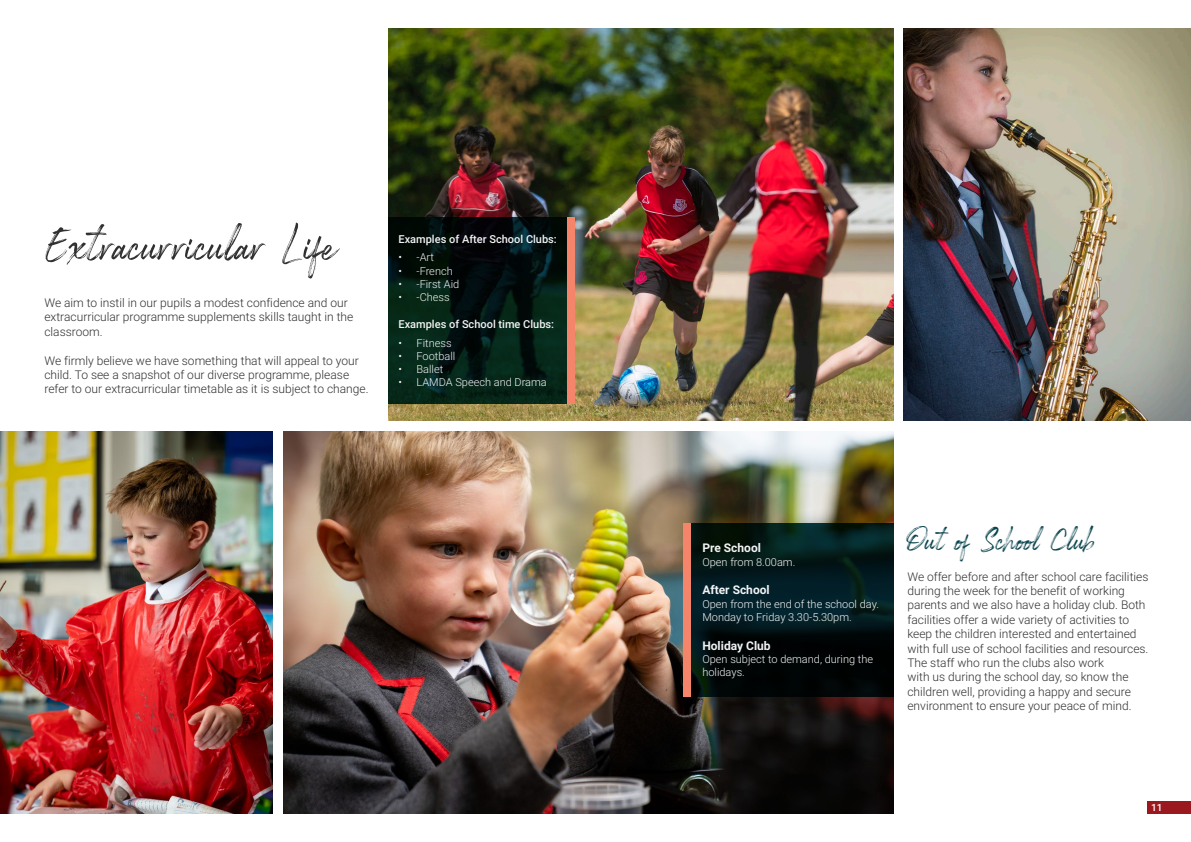
<style>
.page{position:relative;width:1191px;height:842px;background:#fff}
.page>*{position:absolute;margin:0;border:0;box-sizing:border-box;transform-origin:0 0}
.t1{font:50px "Rockness";color:#312f30}
.t2{font:32px "Rockness";color:#0a454e}
.t3{font:300 12px/14.4px "Roboto";color:#312f30}
.t4{font:700 12px "Roboto";color:#f2f3f4}
.t5{font:300 11px/13.2px "Roboto";color:#f2f3f4}
.t6{font:500 11px "Roboto";color:#f2f3f4}
.t7{font:500 10px "Roboto";color:#fff}
</style>
<div class="page">
<div style="left:1146px;top:801px;width:45px;height:13px;background:#9b191e"></div>
<img style="left:0;top:431px;width:272px;height:383px">
<img style="left:903px;top:28px;width:288px;height:393px">
<img style="left:388px;top:28px;width:505px;height:393px">
<img style="left:283px;top:431px;width:610px;height:383px">
<svg style="left:691px;top:523px;width:202px;height:173px;background:#021416"></svg>
<svg style="left:388px;top:217px;width:179px;height:187px;background:#031912"></svg>
<div style="left:567px;top:217px;width:7px;height:187px;background:#f4846a"></div>
<div style="left:684px;top:523px;width:7px;height:173px;background:#f4846a"></div>
<p class="t1" style="left:44px;top:212px;width:295px">Extracurricular Life</p>
<p class="t3" style="left:44px;top:295px;width:310px">We aim to instil in our pupils a modest confidence and our extracurricular programme supplements skills taught in the classroom.</p>
<p class="t3" style="left:44px;top:353px;width:326px">We firmly believe we have something that will appeal to your child. To see a snapshot of our diverse programme, please refer to our extracurricular timetable as it is subject to change.</p>
<p class="t6" style="left:398px;top:231px;width:160px">Examples of After School Clubs:</p>
<p class="t5" style="left:398px;top:250px;width:37px">• -Art</p>
<p class="t5" style="left:398px;top:264px;width:56px">• -French</p>
<p class="t5" style="left:398px;top:277px;width:62px">• -First Aid</p>
<p class="t5" style="left:398px;top:290px;width:53px">• -Chess</p>
<p class="t6" style="left:398px;top:316px;width:157px">Examples of School time Clubs:</p>
<p class="t5" style="left:398px;top:336px;width:55px">• Fitness</p>
<p class="t5" style="left:398px;top:349px;width:58px">• Football</p>
<p class="t5" style="left:398px;top:362px;width:46px">• Ballet</p>
<p class="t5" style="left:398px;top:375px;width:150px">• LAMDA Speech and Drama</p>
<p class="t4" style="left:702px;top:540px;width:60px">Pre School</p>
<p class="t5" style="left:702px;top:555px;width:94px">Open from 8.00am.</p>
<p class="t4" style="left:702px;top:582px;width:69px">After School</p>
<p class="t5" style="left:702px;top:597px;width:178px">Open from the end of the school day.<br>Monday to Friday 3.30-5.30pm.</p>
<p class="t4" style="left:702px;top:637px;width:70px">Holiday Club</p>
<p class="t5" style="left:702px;top:652px;width:172px">Open subject to demand, during the holidays.</p>
<p class="t2" style="left:907px;top:519px;width:190px">Out of School Club</p>
<p class="t3" style="left:907px;top:569px;width:243px">We offer before and after school care facilities during the week for the benefit of working parents and we also have a holiday club. Both facilities offer a wide variety of activities to keep the children interested and entertained with full use of school facilities and resources.<br>The staff who run the clubs also work<br>with us during the school day, so know the children well, providing a happy and secure environment to ensure your peace of mind.</p>
<p class="t7" style="left:1151px;top:800px;width:13px">11</p>
</div>
